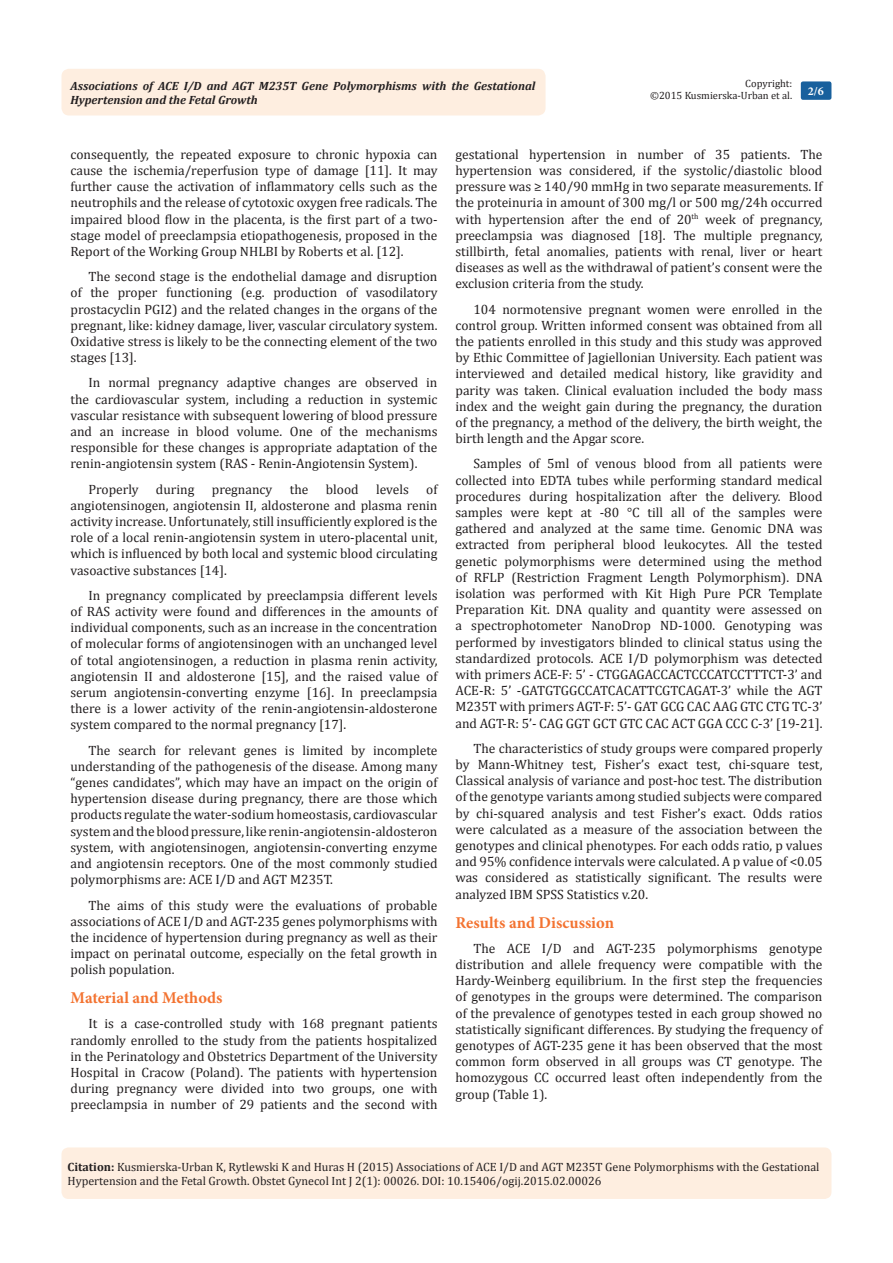
<style>
.page{position:relative;width:893px;height:1263px;background:#fff}
.page>*{position:absolute;margin:0;border:0;box-sizing:border-box;transform-origin:0 0}
.List_Paragraph{font:700 16.5px "Minion Pro";color:#f37331}
.t1{font:13.5px/16.2px "Cambria";color:#231f20;text-align:justify}
.t2{font:12px/14.4px "Cambria";color:#231f20}
.t3{font:italic 700 12px/14.4px "Cambria";color:#231f20}
.t4{font:700 12px "Minion Pro";color:#fff}
.t5{font:10.5px "Cambria";color:#231f20}
.s1{font-weight:700}
</style>
<div class="page">
<div style="left:62px;top:69px;width:484px;height:47px;background:#feeee0;border-radius:8px"></div>
<div style="left:62px;top:1147px;width:769px;height:52px;background:#feeee0;border-radius:7px"></div>
<div style="left:801px;top:81px;width:30px;height:19px;background:#18609d;border-radius:2px"></div>
<p class="t3" style="left:70px;top:78px;width:467px">Associations of ACE I/D and AGT M235T Gene Polymorphisms with the Gestational<br>Hypertension and the Fetal Growth</p>
<p class="t5" style="left:745px;top:77px;width:48px">Copyright:</p>
<p class="t5" style="left:650px;top:89px;width:144px">©2015 Kusmierska-Urban et al.</p>
<p class="t4" style="left:808px;top:83px;width:17px">2/6</p>
<p class="t1" style="left:70px;top:146px;width:368px">consequently, the repeated exposure to chronic hypoxia can cause the ischemia/reperfusion type of damage [11]. It may further cause the activation of inflammatory cells such as the neutrophils and the release of cytotoxic oxygen free radicals. The impaired blood flow in the placenta, is the first part of a two&shy;stage model of preeclampsia etiopathogenesis, proposed in the Report of the Working Group NHLBI by Roberts et al. [12].</p>
<p class="t1" style="left:70px;top:268px;width:368px;text-indent:18px">The second stage is the endothelial damage and disruption of the proper functioning (e.g. production of vasodilatory prostacyclin PGI2) and the related changes in the organs of the pregnant, like: kidney damage, liver, vascular circulatory system.<br>Oxidative stress is likely to be the connecting element of the two stages [13].</p>
<p class="t1" style="left:70px;top:375px;width:368px;text-indent:18px">In normal pregnancy adaptive changes are observed in the cardiovascular system, including a reduction in systemic vascular resistance with subsequent lowering of blood pressure and an increase in blood volume. One of the mechanisms responsible for these changes is appropriate adaptation of the renin-angiotensin system (RAS - Renin-Angiotensin System).</p>
<p class="t1" style="left:88px;top:481px;width:52px">Properly</p>
<p class="t1" style="left:156px;top:481px;width:40px">during</p>
<p class="t1" style="left:212px;top:481px;width:62px">pregnancy</p>
<p class="t1" style="left:290px;top:481px;width:20px">the</p>
<p class="t1" style="left:326px;top:481px;width:34px">blood</p>
<p class="t1" style="left:376px;top:481px;width:34px">levels</p>
<p class="t1" style="left:70px;top:481px;width:368px;text-indent:356px">of angiotensinogen, angiotensin II, aldosterone and plasma renin activity increase. Unfortunately, still insufficiently explored is the role of a local renin-angiotensin system in utero-placental unit, which is influenced by both local and systemic blood circulating vasoactive substances [14].</p>
<p class="t1" style="left:70px;top:587px;width:368px;text-indent:18px">In pregnancy complicated by preeclampsia different levels of RAS activity were found and differences in the amounts of individual components, such as an increase in the concentration of molecular forms of angiotensinogen with an unchanged level of total angiotensinogen, a reduction in plasma renin activity, angiotensin II and aldosterone [15], and the raised value of serum angiotensin-converting enzyme [16]. In preeclampsia there is a lower activity of the renin-angiotensin-aldosterone system compared to the normal pregnancy [17].</p>
<p class="t1" style="left:70px;top:742px;width:368px;text-indent:18px">The search for relevant genes is limited by incomplete understanding of the pathogenesis of the disease. Among many “genes candidates”, which may have an impact on the origin of hypertension disease during pregnancy, there are those which products regulate the water-sodium homeostasis, cardiovascular system and the blood pressure, like renin-angiotensin-aldosteron system, with angiotensinogen, angiotensin-converting enzyme and angiotensin receptors. One of the most commonly studied polymorphisms are: ACE I/D and AGT M235T.</p>
<p class="t1" style="left:70px;top:897px;width:368px;text-indent:18px">The aims of this study were the evaluations of probable associations of ACE I/D and AGT-235 genes polymorphisms with the incidence of hypertension during pregnancy as well as their impact on perinatal outcome, especially on the fetal growth in polish population.</p>
<p class="List_Paragraph" style="left:70px;top:986px;width:154px">Material and Methods</p>
<p class="t1" style="left:70px;top:1015px;width:368px;text-indent:18px">It is a case-controlled study with 168 pregnant patients randomly enrolled to the study from the patients hospitalized in the Perinatology and Obstetrics Department of the University Hospital in Cracow (Poland). The patients with hypertension during pregnancy were divided into two groups, one with preeclampsia in number of 29 patients and the second with</p>
<p class="t1" style="left:455px;top:146px;width:368px">gestational hypertension in number of 35 patients. The hypertension was considered, if the systolic/diastolic blood pressure was ≥ 140/90 mmHg in two separate measurements. If the proteinuria in amount of 300 mg/l or 500 mg/24h occurred with hypertension after the end of 20<sup>th</sup> week of pregnancy, preeclampsia was diagnosed [18]. The multiple pregnancy, stillbirth, fetal anomalies, patients with renal, liver or heart diseases as well as the withdrawal of patient’s consent were the exclusion criteria from the study.</p>
<p class="t1" style="left:455px;top:301px;width:368px;text-indent:18px">104 normotensive pregnant women were enrolled in the control group. Written informed consent was obtained from all the patients enrolled in this study and this study was approved by Ethic Committee of Jagiellonian University. Each patient was interviewed and detailed medical history, like gravidity and parity was taken. Clinical evaluation included the body mass index and the weight gain during the pregnancy, the duration of the pregnancy, a method of the delivery, the birth weight, the birth length and the Apgar score.</p>
<p class="t1" style="left:455px;top:456px;width:368px;text-indent:18px">Samples of 5ml of venous blood from all patients were collected into EDTA tubes while performing standard medical procedures during hospitalization after the delivery. Blood samples were kept at -80 °C till all of the samples were gathered and analyzed at the same time. Genomic DNA was extracted from peripheral blood leukocytes. All the tested genetic polymorphisms were determined using the method of RFLP (Restriction Fragment Length Polymorphism). DNA isolation was performed with Kit High Pure PCR Template Preparation Kit. DNA quality and quantity were assessed on a spectrophotometer NanoDrop ND-1000. Genotyping was performed by investigators blinded to clinical status using the standardized protocols. ACE I/D polymorphism was detected with primers ACE-F: 5’ - CTGGAGACCACTCCCATCCTTTCT-3’ and ACE-R: 5’ -GATGTGGCCATCACATTCGTCAGAT-3’ while the AGT M235T with primers AGT-F: 5’- GAT GCG CAC AAG GTC CTG TC-3’ and AGT-R: 5’- CAG GGT GCT GTC CAC ACT GGA CCC C-3’ [19-21].</p>
<p class="t1" style="left:455px;top:740px;width:368px;text-indent:18px">The characteristics of study groups were compared properly by Mann-Whitney test, Fisher’s exact test, chi-square test, Classical analysis of variance and post-hoc test. The distribution of the genotype variants among studied subjects were compared by chi-squared analysis and test Fisher’s exact. Odds ratios were calculated as a measure of the association between the genotypes and clinical phenotypes. For each odds ratio, p values and 95% confidence intervals were calculated. A p value of &lt;0.05 was considered as statistically significant. The results were analyzed IBM SPSS Statistics v.20.</p>
<p class="List_Paragraph" style="left:455px;top:910px;width:160px">Results and Discussion</p>
<p class="t1" style="left:455px;top:940px;width:368px;text-indent:18px">The ACE I/D and AGT-235 polymorphisms genotype distribution and allele frequency were compatible with the Hardy-Weinberg equilibrium. In the first step the frequencies of genotypes in the groups were determined. The comparison of the prevalence of genotypes tested in each group showed no statistically significant differences. By studying the frequency of genotypes of AGT-235 gene it has been observed that the most common form observed in all groups was CT genotype. The homozygous CC occurred least often independently from the group (Table 1).</p>
<p class="t2" style="left:68px;top:1159px;width:753px"><span class="s1">Citation:</span> Kusmierska-Urban K, Rytlewski K and Huras H (2015) Associations of ACE I/D and AGT M235T Gene Polymorphisms with the Gestational<br>Hypertension and the Fetal Growth. Obstet Gynecol Int J 2(1): 00026. DOI: 10.15406/ogij.2015.02.00026</p>
</div>
